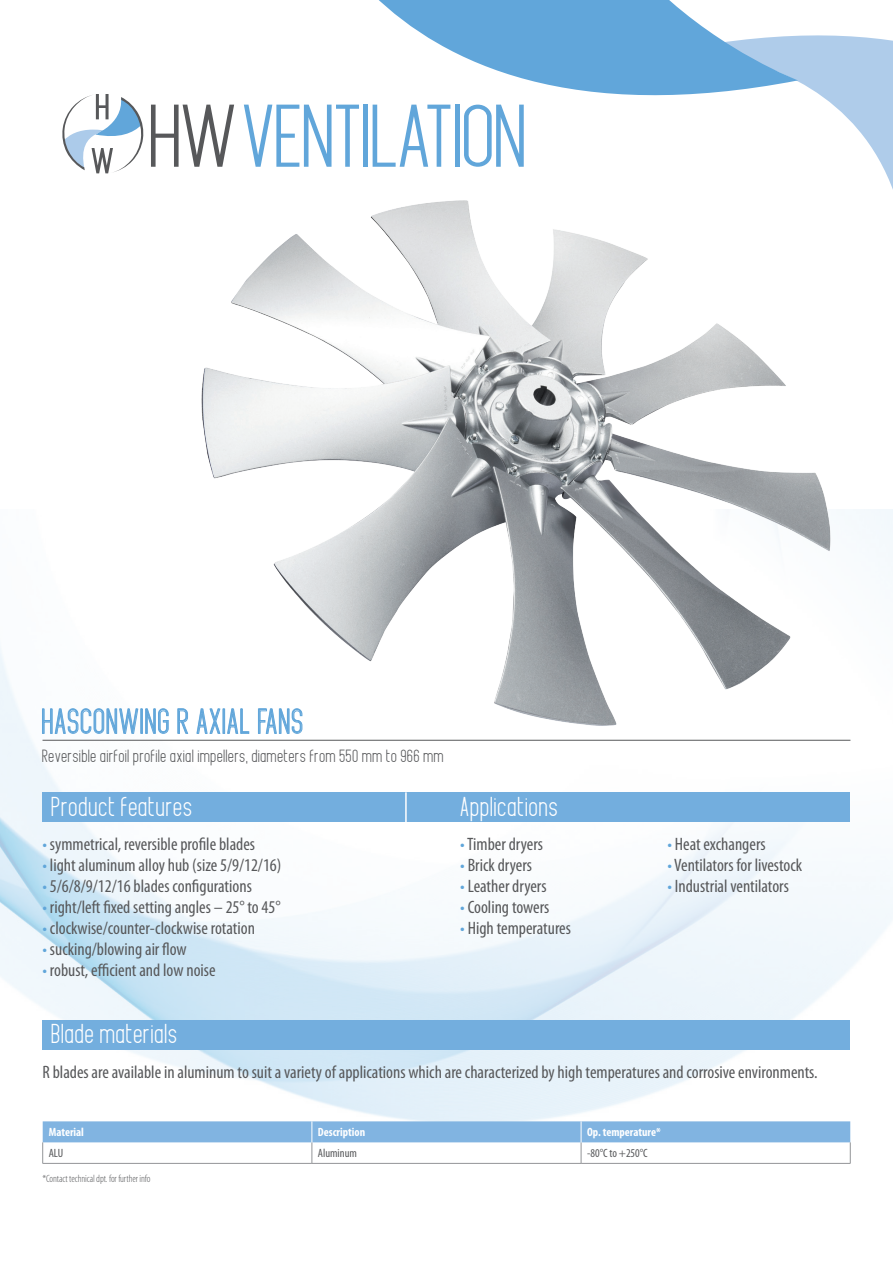
<style>
.page{position:relative;width:893px;height:1263px;background:#fff}
.page>*{position:absolute;margin:0;border:0;box-sizing:border-box;transform-origin:0 0}
.t1{font:33px "Megan June";color:#61a6da}
.t2{font:25.5px "Megan June";color:#fff}
.t3{font:condensed 18px "Myriad Pro";color:#57585a}
.t4{font:16.5px "Megan June";color:#57585a}
.t5{font:700 condensed 12px "Myriad Pro";color:#fff}
.t6{font:condensed 12px "Myriad Pro";color:#57585a}
.t7{font:300 condensed 10.5px "Myriad Pro";letter-spacing:-.01em;color:#57585a}
.s1{color:#61a6da}
</style>
<div class="page">
<img style="left:0;top:510px;width:893px;height:654px">
<hr style="left:43px;top:740px;width:807px;height:1px;background:#57585a">
<svg style="left:42px;top:708px;width:97px;height:26px"></svg>
<svg style="left:151px;top:105px;width:83px;height:62px"></svg>
<svg style="left:244px;top:105px;width:115px;height:62px"></svg>
<svg style="left:62px;top:94px;width:82px;height:79px"></svg>
<div style="left:43px;top:1020px;width:807px;height:29px;background:#73aede"></div>
<svg style="left:798px;top:35px;width:95px;height:155px;fill:#afccea"></svg>
<svg style="left:363px;top:0;width:435px;height:167px"></svg>
<img style="left:139px;top:172px;width:740px;height:591px">
<div style="left:43px;top:792px;width:807px;height:30px;background:#73aede"></div>
<hr style="left:405px;top:792px;width:2px;height:30px;background:#fff">
<hr style="left:43px;top:1163px;width:269px;height:1px;background:#939598">
<hr style="left:312px;top:1163px;width:269px;height:1px;background:#939598">
<hr style="left:581px;top:1163px;width:269px;height:1px;background:#939598">
<svg style="left:42px;top:1121px;width:809px;height:42px"></svg>
<p class="t1" style="left:43px;top:704px;width:264px">HASCONWING R AXIAL FANS</p>
<p class="t4" style="left:43px;top:747px;width:404px">Reversible airfoil profile axial impellers, diameters from 550 mm to 966 mm</p>
<p class="t2" style="left:52px;top:793px;width:144px">Product features</p>
<p class="t3" style="left:43px;top:833px;width:214px"><span class="s1">•</span> symmetrical, reversible profile blades</p>
<p class="t3" style="left:43px;top:854px;width:240px"><span class="s1">•</span> light aluminum alloy hub (size 5/9/12/16)</p>
<p class="t3" style="left:43px;top:875px;width:211px"><span class="s1">•</span> 5/6/8/9/12/16 blades configurations</p>
<p class="t3" style="left:43px;top:896px;width:239px"><span class="s1">•</span> right/left fixed setting angles – 25° to 45°</p>
<p class="t3" style="left:43px;top:917px;width:214px"><span class="s1">•</span> clockwise/counter-clockwise rotation</p>
<p class="t3" style="left:43px;top:938px;width:146px"><span class="s1">•</span> sucking/blowing air flow</p>
<p class="t3" style="left:43px;top:959px;width:175px"><span class="s1">•</span> robust, efficient and low noise</p>
<p class="t2" style="left:461px;top:793px;width:100px">Applications</p>
<p class="t3" style="left:460px;top:833px;width:84px"><span class="s1">•</span> Timber dryers</p>
<p class="t3" style="left:460px;top:854px;width:73px"><span class="s1">•</span> Brick dryers</p>
<p class="t3" style="left:460px;top:875px;width:88px"><span class="s1">•</span> Leather dryers</p>
<p class="t3" style="left:460px;top:896px;width:91px"><span class="s1">•</span> Cooling towers</p>
<p class="t3" style="left:460px;top:917px;width:112px"><span class="s1">•</span> High temperatures</p>
<p class="t2" style="left:52px;top:1020px;width:129px">Blade materials</p>
<p class="t3" style="left:667px;top:833px;width:100px"><span class="s1">•</span> Heat exchangers</p>
<p class="t3" style="left:667px;top:854px;width:136px"><span class="s1">•</span> Ventilators for livestock</p>
<p class="t3" style="left:667px;top:875px;width:123px"><span class="s1">•</span> Industrial ventilators</p>
<p class="t3" style="left:43px;top:1061px;width:777px">R blades are available in aluminum to suit a variety of applications which are characterized by high temperatures and corrosive environments.</p>
<p class="t5" style="left:49px;top:1125px;width:37px">Material</p>
<p class="t5" style="left:318px;top:1125px;width:49px">Description</p>
<p class="t5" style="left:587px;top:1125px;width:75px">Op. temperature*</p>
<p class="t6" style="left:49px;top:1146px;width:16px">ALU</p>
<p class="t6" style="left:318px;top:1146px;width:40px">Aluminum</p>
<p class="t6" style="left:587px;top:1146px;width:62px">-80°C to +250°C</p>
<p class="t7" style="left:43px;top:1172px;width:110px">*Contact technical dpt. for further info</p>
</div>
